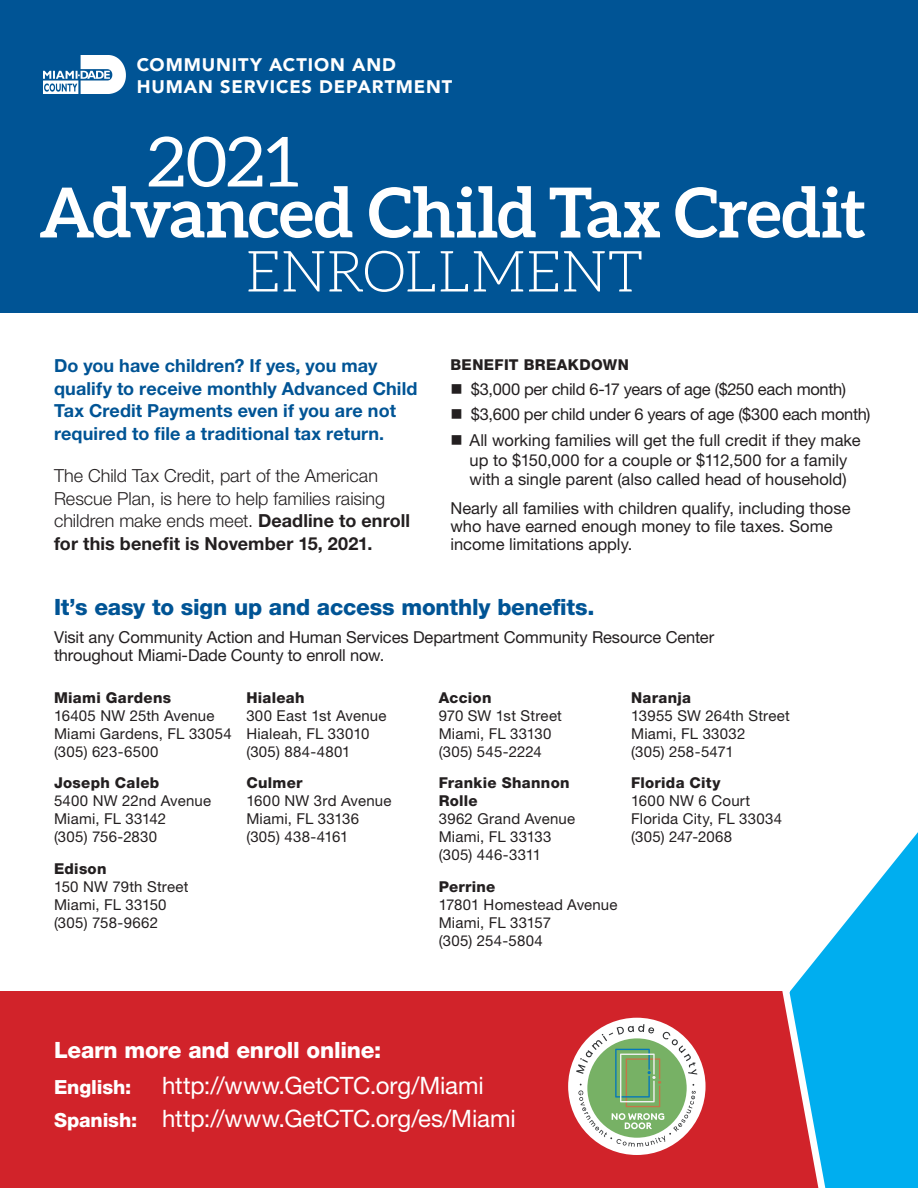
<style>
.page{position:relative;width:918px;height:1188px;background:#fff}
.page>*{position:absolute;margin:0;border:0;box-sizing:border-box;transform-origin:0 0}
.t1{font:700 69px "Aleo";letter-spacing:-.005em;color:#fff}
.t2{font:69px "Aleo";color:#fff;scale:1.05 1}
.t3{font:300 57px "Aleo";color:#fff}
.PC_BODY{font:24px "Helvetica Neue LT Std";letter-spacing:-.005em;color:#fff}
.PC_BODY-2{font:800 22.5px "Helvetica Neue LT Std";letter-spacing:-.01em;color:#005495}
.PC_BODY-3{font:800 22.5px "Helvetica Neue LT Std";letter-spacing:-.01em;color:#fff}
.PC_BODY-4{font:800 19.5px "Helvetica Neue LT Std";letter-spacing:-.005em;color:#fff}
.t4{font:900 18.15px "Avenir";letter-spacing:.05em;color:#fff}
.PC_BODY-5{font:300 18px/22.5px "Helvetica Neue LT Std";color:#231f20}
.PC_BODY-6{font:700 18px/22.5px "Helvetica Neue LT Std";letter-spacing:.005em;color:#005495}
.PC_BODY-7{font:16.5px/18px "Helvetica Neue LT Std";letter-spacing:-.005em;color:#231f20}
.PC_BODY-8{font:15px/18px "Helvetica Neue LT Std";letter-spacing:.015em;color:#231f20}
.PC_BODY-9{font:800 15px "Helvetica Neue LT Std";letter-spacing:.025em;color:#231f20}
.s1{font-weight:700}
.s2{font-weight:800}
.s3{font-weight:800;font-size:19.5px}
</style>
<div class="page">
<div style="left:0;top:0;width:918px;height:312px;background:#005495"></div>
<div style="left:0;top:991px;width:918px;height:197px;background:#d1232a"></div>
<svg style="left:782px;top:832px;width:136px;height:356px"></svg>
<img style="left:44px;top:55px;width:81px;height:38px">
<div style="left:568px;top:1018px;width:138px;height:137px;background:#fff;border-radius:50%"></div>
<svg style="left:576px;top:1024px;width:122px;height:123px"></svg>
<p class="t4" style="left:137px;top:49px;width:261px">COMMUNITY ACTION AND</p>
<p class="t4" style="left:137px;top:72px;width:317px">HUMAN SERVICES DEPARTMENT</p>
<p class="t2" style="left:147px;top:123px;width:147px">2021</p>
<p class="t1" style="left:39px;top:173px;width:829px">Advanced Child Tax Credit</p>
<p class="t3" style="left:246px;top:240px;width:399px">ENROLLMENT</p>
<p class="PC_BODY-6" style="left:54px;top:354px;width:365px">Do you have children? If yes, you may qualify to receive monthly Advanced Child Tax Credit Payments even if you are not required to file a traditional tax return.</p>
<p class="PC_BODY-5" style="left:54px;top:464px;width:358px">The Child Tax Credit, part of the American Rescue Plan, is here to help families raising children make ends meet. <span class="s1">Deadline to enroll for this benefit is November 15, 2021.</span></p>
<p class="PC_BODY-9" style="left:450px;top:356px;width:180px">BENEFIT BREAKDOWN</p>
<p class="PC_BODY-7" style="left:450px;top:380px;width:397px">■ $3,000 per child 6-17 years of age ($250 each month)</p>
<p class="PC_BODY-7" style="left:450px;top:405px;width:422px">■ $3,600 per child under 6 years of age ($300 each month)</p>
<p class="PC_BODY-7" style="left:450px;top:430px;width:412px;line-height:19.5px;text-align:center">■ All working families will get the full credit if they make up to $150,000 for a couple or $112,500 for a family with a single parent (also called head of household)</p>
<p class="PC_BODY-7" style="left:450px;top:499px;width:402px">Nearly all families with children qualify, including those who have earned enough money to file taxes. Some income limitations apply.</p>
<p class="PC_BODY-2" style="left:54px;top:593px;width:542px">It’s easy to sign up and access monthly benefits.</p>
<p class="PC_BODY-7" style="left:54px;top:628px;width:662px">Visit any Community Action and Human Services Department Community Resource Center throughout Miami-Dade County to enroll now.</p>
<p class="PC_BODY-8" style="left:54px;top:688px;width:179px"><span class="s2">Miami Gardens<br></span>16405 NW 25th Avenue<br>Miami Gardens, FL 33054 (305) 623-6500</p>
<p class="PC_BODY-8" style="left:54px;top:774px;width:159px"><span class="s2">Joseph Caleb<br></span>5400 NW 22nd Avenue<br>Miami, FL 33142<br>(305) 756-2830</p>
<p class="PC_BODY-8" style="left:54px;top:859px;width:136px"><span class="s2">Edison<br></span>150 NW 79th Street<br>Miami, FL 33150 (305) 758-9662</p>
<p class="PC_BODY-8" style="left:246px;top:688px;width:142px"><span class="s2">Hialeah<br></span>300 East 1st Avenue<br>Hialeah, FL 33010 (305) 884-4801</p>
<p class="PC_BODY-8" style="left:246px;top:774px;width:147px"><span class="s2">Culmer<br></span>1600 NW 3rd Avenue<br>Miami, FL 33136 (305) 438-4161</p>
<p class="PC_BODY-8" style="left:439px;top:688px;width:125px"><span class="s2">Accion<br></span>970 SW 1st Street<br>Miami, FL 33130 (305) 545-2224</p>
<p class="PC_BODY-8" style="left:439px;top:774px;width:138px"><span class="s2">Frankie Shannon<br>Rolle<br></span>3962 Grand Avenue<br>Miami, FL 33133 (305) 446-3311</p>
<p class="PC_BODY-8" style="left:439px;top:877px;width:180px"><span class="s2">Perrine<br></span>17801 Homestead Avenue<br>Miami, FL 33157<br>(305) 254-5804</p>
<p class="PC_BODY-8" style="left:631px;top:688px;width:160px"><span class="s2">Naranja<br></span>13955 SW 264th Street<br>Miami, FL 33032<br>(305) 258-5471</p>
<p class="PC_BODY-8" style="left:631px;top:774px;width:153px"><span class="s2">Florida City<br></span>1600 NW 6 Court<br>Florida City, FL 33034 (305) 247-2068</p>
<p class="PC_BODY-3" style="left:54px;top:1037px;width:329px">Learn more and enroll online:</p>
<p class="PC_BODY-4" style="left:54px;top:1076px;width:79px">English:</p>
<p class="PC_BODY" style="left:162px;top:1071px;width:323px">http://www.GetCTC.org/Miami</p>
<p class="PC_BODY" style="left:54px;top:1104px;width:463px"><span class="s3">Spanish:</span> http://www.GetCTC.org/es/Miami</p>
</div>
